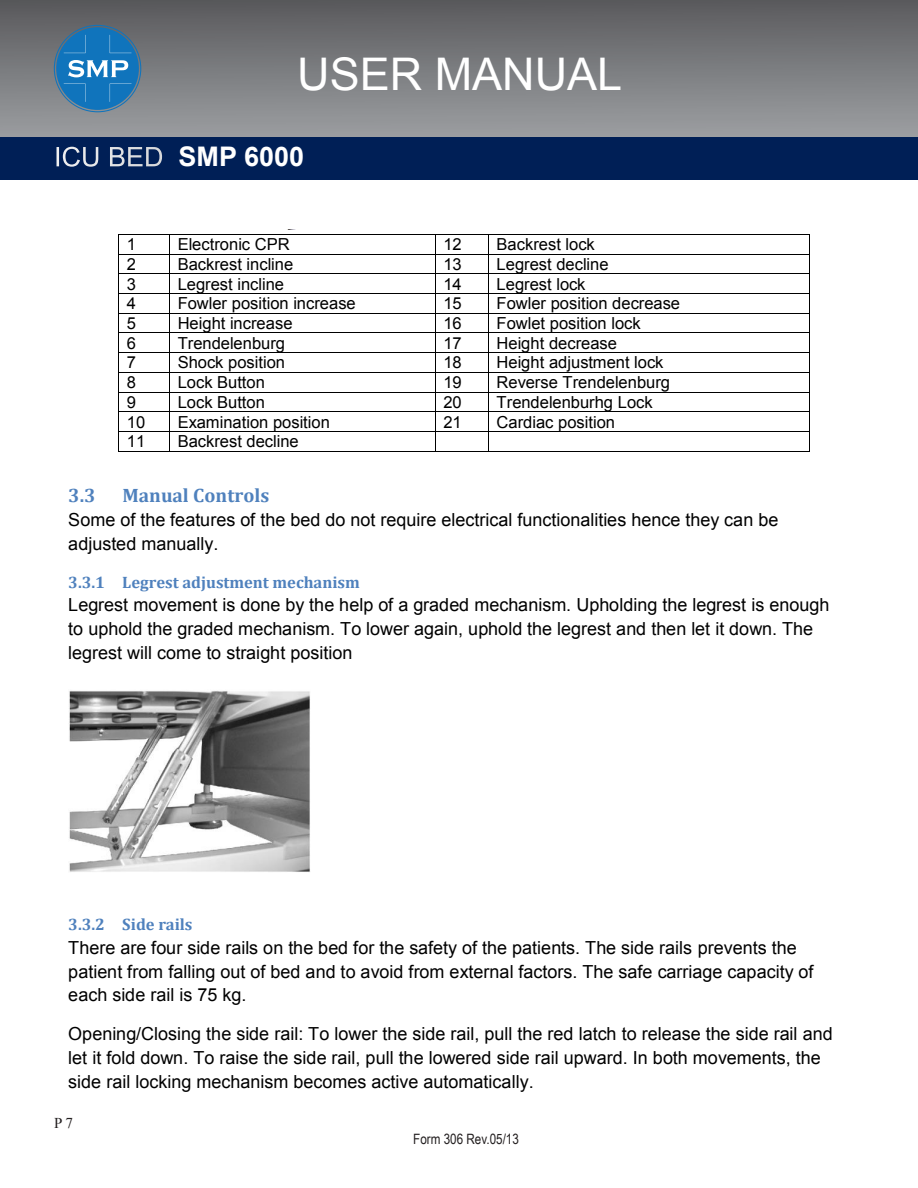
<style>
.page{position:relative;width:918px;height:1188px;background:#fff}
.page>*{position:absolute;margin:0;border:0;box-sizing:border-box;transform-origin:0 0}
.t1{font:45px "Arial";color:#fff}
.t2{font:700 27px "Arial";color:#fff}
.t3{font:700 19.5px "Cambria";color:#4f81bd}
.t4{font:18px/23.9px "Arial";color:#000}
.t5{font:16.5px "Arial";color:#000}
.t6{font:700 16.5px "Cambria";color:#4f81bd}
.t7{font:15px "Times New Roman";color:#231f20}
.t8{font:14.25px "Arial Narrow";color:#231f20}
.s1{font-weight:400}
</style>
<div class="page">
<div style="left:0;top:0;width:918px;height:138px;background:linear-gradient(to bottom,#5a5a5d,#9c9fa2)"></div>
<div style="left:0;top:137px;width:918px;height:42px;background:#001f56"></div>
<svg style="left:54px;top:25px;width:87px;height:87px;background:#3c7fb1"></svg>
<hr style="left:119px;top:234px;width:50px;height:1px;background:#000">
<hr style="left:170px;top:234px;width:265px;height:1px;background:#000">
<hr style="left:436px;top:234px;width:52px;height:1px;background:#000">
<hr style="left:489px;top:234px;width:320px;height:1px;background:#000">
<hr style="left:119px;top:254px;width:50px;height:1px;background:#000">
<hr style="left:170px;top:254px;width:265px;height:1px;background:#000">
<hr style="left:436px;top:254px;width:52px;height:1px;background:#000">
<hr style="left:489px;top:254px;width:320px;height:1px;background:#000">
<hr style="left:119px;top:273px;width:50px;height:1px;background:#000">
<hr style="left:170px;top:273px;width:265px;height:1px;background:#000">
<hr style="left:436px;top:273px;width:52px;height:1px;background:#000">
<hr style="left:489px;top:273px;width:320px;height:1px;background:#000">
<hr style="left:119px;top:293px;width:50px;height:1px;background:#000">
<hr style="left:170px;top:293px;width:265px;height:1px;background:#000">
<hr style="left:436px;top:293px;width:52px;height:1px;background:#000">
<hr style="left:489px;top:293px;width:320px;height:1px;background:#000">
<hr style="left:119px;top:313px;width:50px;height:1px;background:#000">
<hr style="left:170px;top:313px;width:265px;height:1px;background:#000">
<hr style="left:436px;top:313px;width:52px;height:1px;background:#000">
<hr style="left:489px;top:313px;width:320px;height:1px;background:#000">
<hr style="left:119px;top:333px;width:50px;height:1px;background:#000">
<hr style="left:170px;top:333px;width:265px;height:1px;background:#000">
<hr style="left:436px;top:333px;width:52px;height:1px;background:#000">
<hr style="left:489px;top:333px;width:320px;height:1px;background:#000">
<hr style="left:119px;top:352px;width:50px;height:1px;background:#000">
<hr style="left:170px;top:352px;width:265px;height:1px;background:#000">
<hr style="left:436px;top:352px;width:52px;height:1px;background:#000">
<hr style="left:489px;top:352px;width:320px;height:1px;background:#000">
<hr style="left:119px;top:372px;width:50px;height:1px;background:#000">
<hr style="left:170px;top:372px;width:265px;height:1px;background:#000">
<hr style="left:436px;top:372px;width:52px;height:1px;background:#000">
<hr style="left:489px;top:372px;width:320px;height:1px;background:#000">
<hr style="left:119px;top:392px;width:50px;height:1px;background:#000">
<hr style="left:170px;top:392px;width:265px;height:1px;background:#000">
<hr style="left:436px;top:392px;width:52px;height:1px;background:#000">
<hr style="left:489px;top:392px;width:320px;height:1px;background:#000">
<hr style="left:119px;top:411px;width:50px;height:1px;background:#000">
<hr style="left:170px;top:411px;width:265px;height:1px;background:#000">
<hr style="left:436px;top:411px;width:52px;height:1px;background:#000">
<hr style="left:489px;top:411px;width:320px;height:1px;background:#000">
<hr style="left:119px;top:431px;width:50px;height:1px;background:#000">
<hr style="left:170px;top:431px;width:265px;height:1px;background:#000">
<hr style="left:436px;top:431px;width:52px;height:1px;background:#000">
<hr style="left:489px;top:431px;width:320px;height:1px;background:#000">
<svg style="left:118px;top:234px;width:1px;height:218px"></svg>
<hr style="left:119px;top:451px;width:50px;height:1px;background:#000">
<svg style="left:169px;top:234px;width:1px;height:218px"></svg>
<hr style="left:170px;top:451px;width:265px;height:1px;background:#000">
<svg style="left:435px;top:234px;width:1px;height:218px"></svg>
<hr style="left:436px;top:451px;width:52px;height:1px;background:#000">
<svg style="left:488px;top:234px;width:1px;height:218px"></svg>
<hr style="left:489px;top:451px;width:320px;height:1px;background:#000">
<svg style="left:809px;top:234px;width:1px;height:218px"></svg>
<img style="left:69px;top:690px;width:241px;height:182px">
<h1 class="t1" style="left:297px;top:44px;width:327px">USER MANUAL</h1>
<h2 class="t2" style="left:54px;top:139px;width:252px"><span class="s1">ICU BED</span> SMP 6000</h2>
<p class="t5" style="left:127px;top:233px;width:11px">1</p>
<p class="t5" style="left:178px;top:233px;width:113px">Electronic CPR</p>
<p class="t5" style="left:443px;top:233px;width:20px">12</p>
<p class="t5" style="left:497px;top:233px;width:100px">Backrest lock</p>
<p class="t5" style="left:127px;top:253px;width:11px">2</p>
<p class="t5" style="left:178px;top:253px;width:117px">Backrest incline</p>
<p class="t5" style="left:443px;top:253px;width:20px">13</p>
<p class="t5" style="left:497px;top:253px;width:114px">Legrest decline</p>
<p class="t5" style="left:127px;top:273px;width:11px">3</p>
<p class="t5" style="left:178px;top:273px;width:108px">Legrest incline</p>
<p class="t5" style="left:443px;top:273px;width:20px">14</p>
<p class="t5" style="left:497px;top:273px;width:90px">Legrest lock</p>
<p class="t5" style="left:127px;top:293px;width:11px">4</p>
<p class="t5" style="left:178px;top:293px;width:179px">Fowler position increase</p>
<p class="t5" style="left:443px;top:293px;width:20px">15</p>
<p class="t5" style="left:497px;top:293px;width:185px">Fowler position decrease</p>
<p class="t5" style="left:127px;top:312px;width:11px">5</p>
<p class="t5" style="left:178px;top:312px;width:116px">Height increase</p>
<p class="t5" style="left:443px;top:312px;width:20px">16</p>
<p class="t5" style="left:497px;top:312px;width:145px">Fowlet position lock</p>
<p class="t5" style="left:127px;top:332px;width:11px">6</p>
<p class="t5" style="left:178px;top:332px;width:109px">Trendelenburg</p>
<p class="t5" style="left:443px;top:332px;width:20px">17</p>
<p class="t5" style="left:497px;top:332px;width:122px">Height decrease</p>
<p class="t5" style="left:127px;top:352px;width:11px">7</p>
<p class="t5" style="left:178px;top:352px;width:109px">Shock position</p>
<p class="t5" style="left:443px;top:352px;width:20px">18</p>
<p class="t5" style="left:497px;top:352px;width:168px">Height adjustment lock</p>
<p class="t5" style="left:127px;top:371px;width:11px">8</p>
<p class="t5" style="left:178px;top:371px;width:89px">Lock Button</p>
<p class="t5" style="left:443px;top:371px;width:20px">19</p>
<p class="t5" style="left:497px;top:371px;width:175px">Reverse Trendelenburg</p>
<p class="t5" style="left:127px;top:391px;width:11px">9</p>
<p class="t5" style="left:178px;top:391px;width:89px">Lock Button</p>
<p class="t5" style="left:443px;top:391px;width:20px">20</p>
<p class="t5" style="left:497px;top:391px;width:157px">Trendelenburhg Lock</p>
<p class="t5" style="left:127px;top:411px;width:20px">10</p>
<p class="t5" style="left:178px;top:411px;width:154px">Examination position</p>
<p class="t5" style="left:443px;top:411px;width:20px">21</p>
<p class="t5" style="left:497px;top:411px;width:120px">Cardiac position</p>
<p class="t5" style="left:127px;top:431px;width:20px">11</p>
<p class="t5" style="left:178px;top:431px;width:123px">Backrest decline</p>
<p class="t3" style="left:68px;top:481px;width:29px">3.3</p>
<p class="t3" style="left:122px;top:481px;width:149px">Manual Controls</p>
<p class="t4" style="left:68px;top:508px;width:712px">Some of the features of the bed do not require electrical functionalities hence they can be adjusted manually.</p>
<p class="t6" style="left:68px;top:570px;width:293px">3.3.1 Legrest adjustment mechanism</p>
<p class="t4" style="left:68px;top:593px;width:763px">Legrest movement is done by the help of a graded mechanism. Upholding the legrest is enough to uphold the graded mechanism. To lower again, uphold the legrest and then let it down. The legrest will come to straight position</p>
<p class="t6" style="left:68px;top:913px;width:126px">3.3.2 Side rails</p>
<p class="t4" style="left:68px;top:936px;width:747px">There are four side rails on the bed for the safety of the patients. The side rails prevents the patient from falling out of bed and to avoid from external factors. The safe carriage capacity of each side rail is 75 kg.</p>
<p class="t4" style="left:68px;top:1022px;width:766px">Opening/Closing the side rail: To lower the side rail, pull the red latch to release the side rail and let it fold down. To raise the side rail, pull the lowered side rail upward. In both movements, the side rail locking mechanism becomes active automatically.</p>
<p class="t7" style="left:54px;top:1113px;width:21px">P 7</p>
<p class="t8" style="left:413px;top:1129px;width:107px">Form 306 Rev.05/13</p>
</div>
